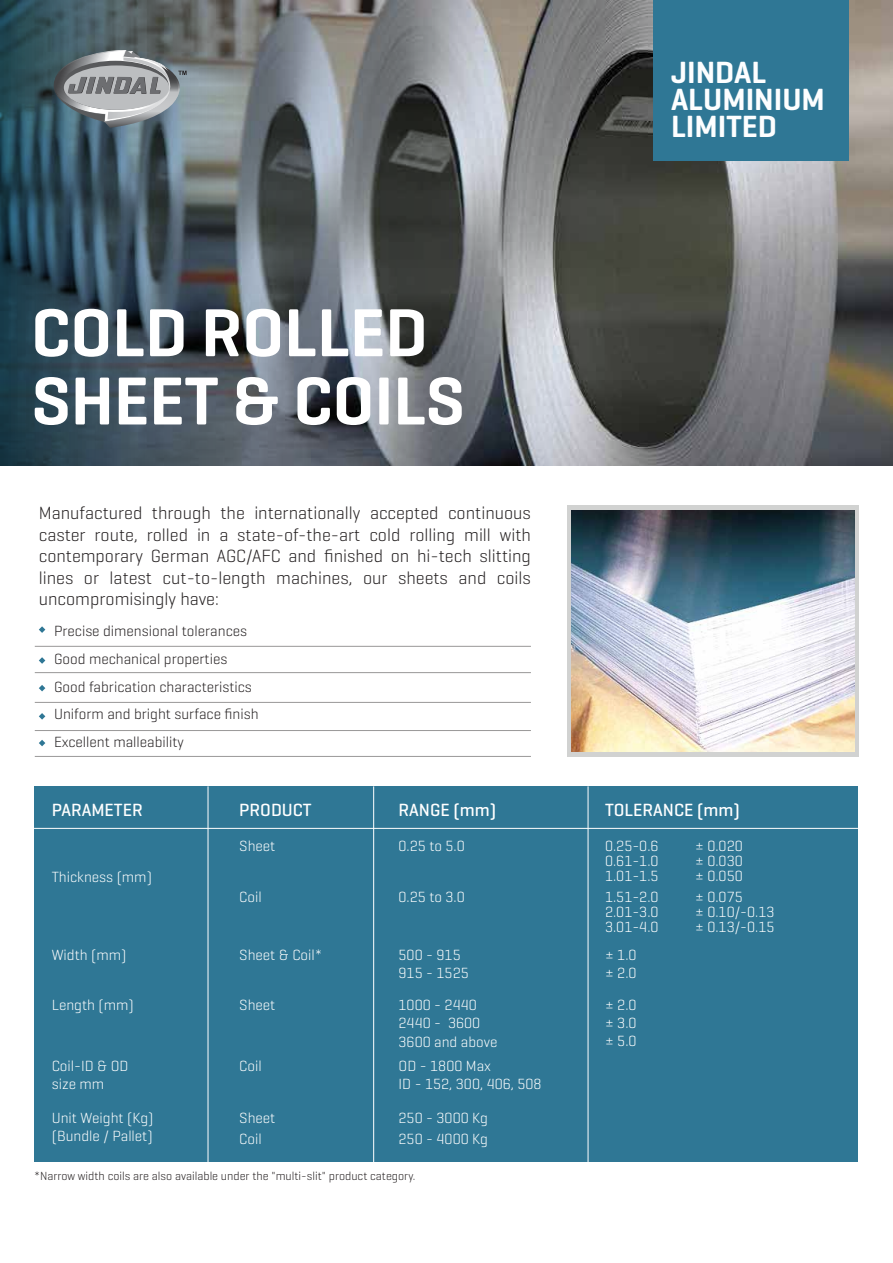
<style>
.page{position:relative;width:893px;height:1263px;background:#fff}
.page>*{position:absolute;margin:0;border:0;box-sizing:border-box;transform-origin:0 0}
.t1{font:600 69px/68.2px "Geogrotesque";color:#fff}
.t2{font:600 31.2px/27.3px "Geogrotesque";color:#fdfeff}
.t3{font:300 18px/21.6px "Geogrotesque";color:#231f20;text-align:justify}
.t4{font:500 18px "Geogrotesque";color:#fff}
.t5{font:300 15px/15px "Geogrotesque";color:#fff}
.t6{font:300 15px/27.6px "Geogrotesque";color:#231f20}
.t7{font:300 12px "Geogrotesque";color:#231f20}
</style>
<div class="page">
<div style="left:567px;top:505px;width:292px;height:251px;background:#d1d2d1"></div>
<svg style="left:0;top:0;width:893px;height:466px;background:#636a6e"></svg>
<div style="left:653px;top:0;width:196px;height:160px;background:#2f7795"></div>
<hr style="left:35px;top:646px;width:496px;height:1px;background:#999898">
<hr style="left:35px;top:672px;width:496px;height:1px;background:#999898">
<hr style="left:35px;top:702px;width:496px;height:1px;background:#999898">
<hr style="left:35px;top:730px;width:496px;height:1px;background:#999898">
<hr style="left:35px;top:756px;width:496px;height:1px;background:#999898">
<svg style="left:39px;top:626px;width:6px;height:7px"></svg>
<svg style="left:39px;top:657px;width:6px;height:7px"></svg>
<svg style="left:39px;top:685px;width:6px;height:6px"></svg>
<svg style="left:39px;top:713px;width:6px;height:7px"></svg>
<svg style="left:39px;top:740px;width:6px;height:6px"></svg>
<img style="left:571px;top:510px;width:283px;height:241px">
<div style="left:35px;top:786px;width:823px;height:376px;background:#2f7795"></div>
<hr style="left:34px;top:828px;width:824px;height:1px;background:#fff">
<hr style="left:208px;top:786px;width:1px;height:376px;background:#fff">
<hr style="left:373px;top:786px;width:1px;height:376px;background:#fff">
<hr style="left:588px;top:786px;width:1px;height:376px;background:#fff">
<svg style="left:53px;top:50px;width:150px;height:81px;background:#879095"></svg>
<h1 class="t1" style="left:31px;top:298px;width:435px">COLD ROLLED<br>SHEET &amp; COILS</h1>
<p class="t3" style="left:39px;top:501px;width:494px">Manufactured through the internationally accepted continuous caster route, rolled in a state-of-the-art cold rolling mill with contemporary German AGC/AFC and finished on hi-tech slitting lines or latest cut-to-length machines, our sheets and coils uncompromisingly have:</p>
<p class="t6" style="left:54px;top:617px;width:206px">Precise dimensional tolerances<br>Good mechanical properties<br>Good fabrication characteristics<br>Uniform and bright surface finish<br>Excellent malleability</p>
<h2 class="t2" style="left:671px;top:58px;width:155px">JINDAL<br>ALUMINIUM<br>LIMITED</h2>
<p class="t4" style="left:52px;top:799px;width:92px">PARAMETER</p>
<p class="t4" style="left:239px;top:799px;width:74px">PRODUCT</p>
<p class="t4" style="left:399px;top:799px;width:99px">RANGE (mm)</p>
<p class="t4" style="left:605px;top:799px;width:136px">TOLERANCE (mm)</p>
<p class="t5" style="left:52px;top:869px;width:102px">Thickness (mm)</p>
<p class="t5" style="left:239px;top:838px;width:38px">Sheet</p>
<p class="t5" style="left:399px;top:838px;width:68px">0.25 to 5.0</p>
<p class="t5" style="left:239px;top:889px;width:24px">Coil</p>
<p class="t5" style="left:399px;top:889px;width:68px">0.25 to 3.0</p>
<p class="t5" style="left:605px;top:838px;width:55px;text-align:justify">0.25-0.6<br>0.61-1.0<br>1.01-1.5</p>
<p class="t5" style="left:695px;top:838px;width:49px;text-align:justify">± 0.020 ± 0.030 ± 0.050</p>
<p class="t5" style="left:695px;top:889px;width:81px">± 0.075<br>± 0.10/-0.13 ± 0.13/-0.15</p>
<p class="t5" style="left:605px;top:889px;width:55px;text-align:justify">1.51-2.0<br>2.01-3.0<br>3.01-4.0</p>
<p class="t5" style="left:52px;top:947px;width:76px">Width (mm)</p>
<p class="t5" style="left:239px;top:947px;width:85px">Sheet &amp; Coil*</p>
<p class="t5" style="left:399px;top:945px;width:72px;line-height:18px">500 - 915<br>915 - 1525</p>
<p class="t5" style="left:605px;top:945px;width:33px;line-height:18px">± 1.0 ± 2.0</p>
<p class="t5" style="left:52px;top:996px;width:84px">Length (mm)</p>
<p class="t5" style="left:239px;top:996px;width:38px">Sheet</p>
<p class="t5" style="left:399px;top:995px;width:100px;line-height:18.6px">1000 - 2440<br>2440 - 3600<br>3600 and above</p>
<p class="t5" style="left:605px;top:995px;width:33px;line-height:18px;text-align:justify">± 2.0 ± 3.0 ± 5.0</p>
<p class="t5" style="left:52px;top:1057px;width:78px;line-height:18px">Coil-ID &amp; OD size mm</p>
<p class="t5" style="left:239px;top:1058px;width:24px">Coil</p>
<p class="t5" style="left:399px;top:1057px;width:145px;line-height:18px">OD - 1800 Max<br>ID - 152, 300, 406, 508</p>
<p class="t5" style="left:52px;top:1108px;width:103px;line-height:18px">Unit Weight (Kg) (Bundle / Pallet)</p>
<p class="t5" style="left:239px;top:1109px;width:38px">Sheet</p>
<p class="t5" style="left:399px;top:1109px;width:91px">250 - 3000 Kg</p>
<p class="t5" style="left:239px;top:1131px;width:24px">Coil</p>
<p class="t5" style="left:399px;top:1131px;width:91px">250 - 4000 Kg</p>
<p class="t7" style="left:34px;top:1168px;width:383px">*Narrow width coils are also available under the "multi-slit" product category.</p>
</div>
